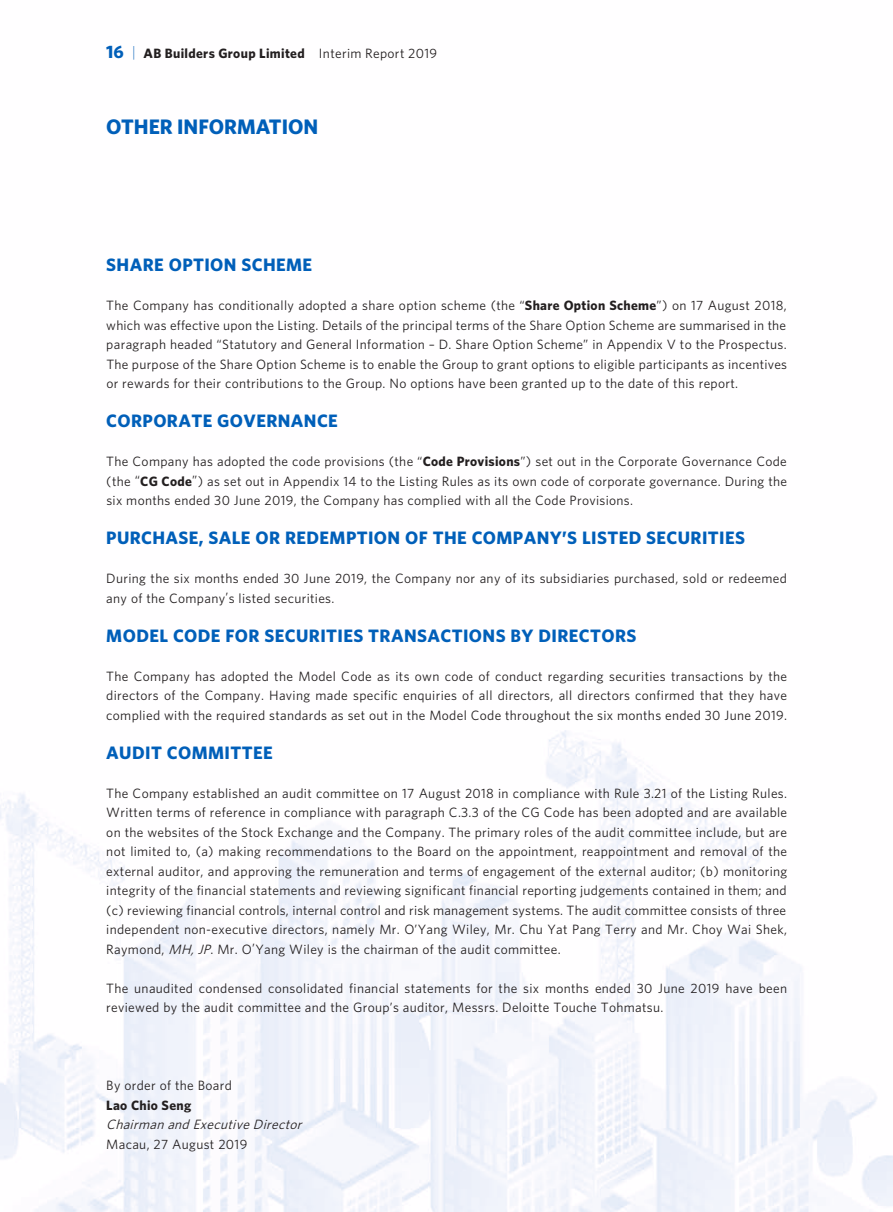
<style>
.page{position:relative;width:893px;height:1212px;background:#fff}
.page>*{position:absolute;margin:0;border:0;box-sizing:border-box;transform-origin:0 0}
.t1{font:700 21px "Whitney";color:#005fb9}
.t2{font:700 18px "Whitney";letter-spacing:.02em;color:#005fb9}
.t3{font:13.5px/19.5px "Whitney";letter-spacing:.025em;color:#231f20;text-align:justify}
.t4{font:700 13.5px "Whitney";letter-spacing:.025em;color:#231f20}
.t5{font:italic 13.5px "Whitney";color:#231f20}
.s1{font-size:18px;color:#005fb9}
.s2{font-family:"M Hei HK";font-weight:300;color:#005fb9}
.s3{font-weight:400}
.s4{font-weight:700}
.s5{font-style:italic}
</style>
<div class="page">
<img style="left:0;top:730px;width:893px;height:482px">
<p class="t4" style="left:106px;top:45px;width:332px"><span class="s1">16</span> <span class="s2">︱</span> AB Builders Group Limited <span class="s3">Interim Report 2019</span></p>
<h1 class="t1" style="left:106px;top:114px;width:213px">OTHER INFORMATION</h1>
<h2 class="t2" style="left:106px;top:254px;width:207px">SHARE OPTION SCHEME</h2>
<p class="t3" style="left:106px;top:295px;width:682px">The Company has conditionally adopted a share option scheme (the “<span class="s4">Share Option Scheme</span>”) on 17 August 2018, which was effective upon the Listing. Details of the principal terms of the Share Option Scheme are summarised in the paragraph headed “Statutory and General Information – D. Share Option Scheme” in Appendix V to the Prospectus.<br>The purpose of the Share Option Scheme is to enable the Group to grant options to eligible participants as incentives or rewards for their contributions to the Group. No options have been granted up to the date of this report.</p>
<h2 class="t2" style="left:106px;top:410px;width:233px">CORPORATE GOVERNANCE</h2>
<p class="t3" style="left:106px;top:451px;width:682px">The Company has adopted the code provisions (the “<span class="s4">Code Provisions</span>”) set out in the Corporate Governance Code (the “<span class="s4">CG Code</span>”) as set out in Appendix 14 to the Listing Rules as its own code of corporate governance. During the six months ended 30 June 2019, the Company has complied with all the Code Provisions.</p>
<h2 class="t2" style="left:106px;top:527px;width:640px">PURCHASE, SALE OR REDEMPTION OF THE COMPANY’S LISTED SECURITIES</h2>
<p class="t3" style="left:106px;top:568px;width:682px">During the six months ended 30 June 2019, the Company nor any of its subsidiaries purchased, sold or redeemed any of the Company’s listed securities.</p>
<h2 class="t2" style="left:106px;top:625px;width:532px">MODEL CODE FOR SECURITIES TRANSACTIONS BY DIRECTORS</h2>
<p class="t3" style="left:106px;top:666px;width:682px">The Company has adopted the Model Code as its own code of conduct regarding securities transactions by the directors of the Company. Having made specific enquiries of all directors, all directors confirmed that they have complied with the required standards as set out in the Model Code throughout the six months ended 30 June 2019.</p>
<h2 class="t2" style="left:106px;top:742px;width:168px">AUDIT COMMITTEE</h2>
<p class="t3" style="left:106px;top:783px;width:682px">The Company established an audit committee on 17 August 2018 in compliance with Rule 3.21 of the Listing Rules.<br>Written terms of reference in compliance with paragraph C.3.3 of the CG Code has been adopted and are available on the websites of the Stock Exchange and the Company. The primary roles of the audit committee include, but are not limited to, (a) making recommendations to the Board on the appointment, reappointment and removal of the external auditor, and approving the remuneration and terms of engagement of the external auditor; (b) monitoring integrity of the financial statements and reviewing significant financial reporting judgements contained in them; and (c) reviewing financial controls, internal control and risk management systems. The audit committee consists of three independent non-executive directors, namely Mr. O’Yang Wiley, Mr. Chu Yat Pang Terry and Mr. Choy Wai Shek, Raymond, <span class="s5">MH,JP</span>. Mr. O’Yang Wiley is the chairman of the audit committee.</p>
<p class="t3" style="left:106px;top:978px;width:682px">The unaudited condensed consolidated financial statements for the six months ended 30 June 2019 have been reviewed by the audit committee and the Group’s auditor, Messrs. Deloitte Touche Tohmatsu.</p>
<p class="t3" style="left:106px;top:1075px;width:127px">By order of the Board</p>
<p class="t4" style="left:106px;top:1097px;width:86px">Lao Chio Seng</p>
<p class="t5" style="left:106px;top:1116px;width:201px">ChairmanandExecutiveDirector</p>
<p class="t3" style="left:106px;top:1134px;width:143px">Macau, 27 August 2019</p>
</div>
